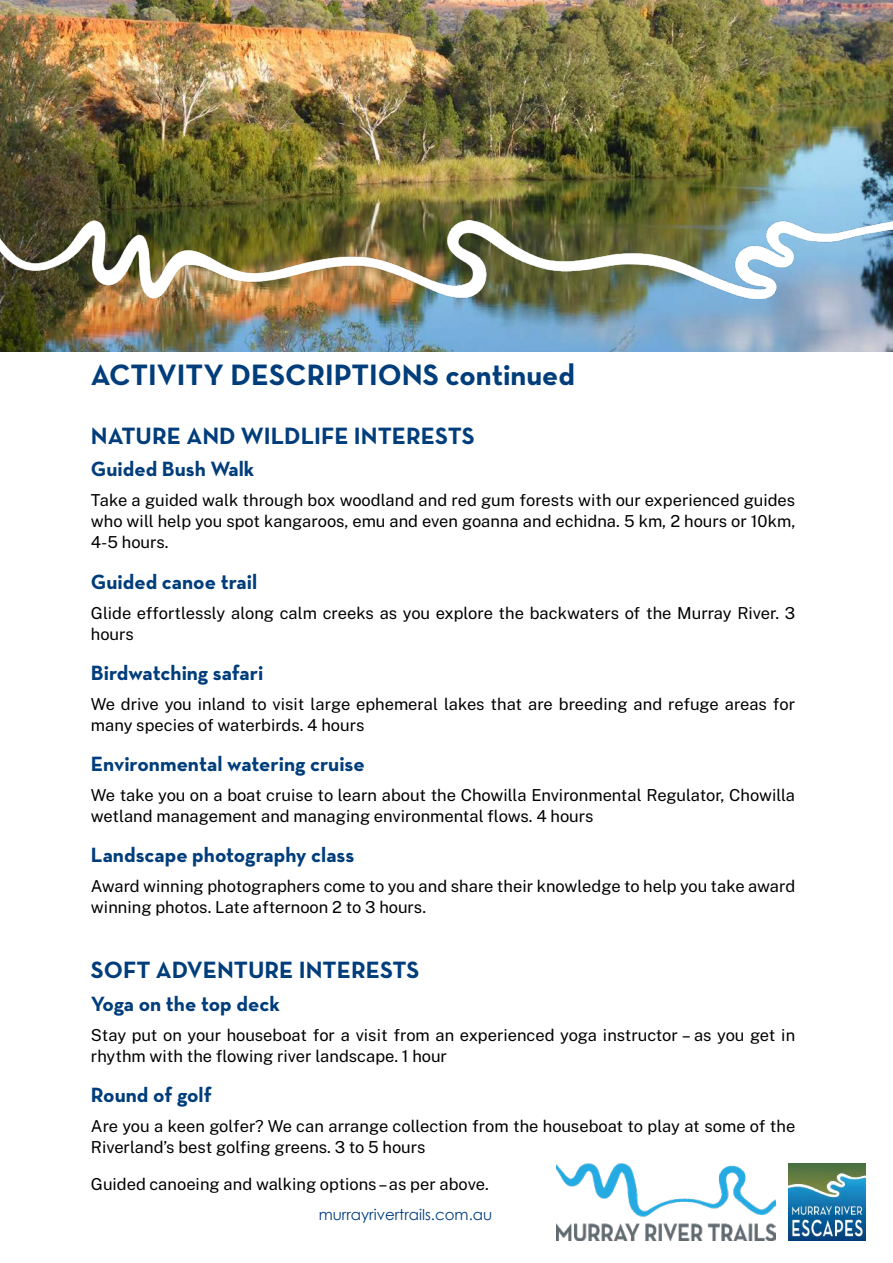
<style>
.page{position:relative;width:893px;height:1263px;background:#fff}
.page>*{position:absolute;margin:0;border:0;box-sizing:border-box;transform-origin:0 0}
.t1{font:700 30px "Neutra Text";color:#003d7b}
.t2{font:700 24px "Neutra Text";color:#003d7b}
.t3{font:700 21px "Neutra Text";color:#003d7b}
.t4{font:16.5px/21px "Public Sans";color:#000}
.t5{font:15px "Century Gothic";color:#003d7b}
</style>
<div class="page">
<img style="left:0;top:1px;width:893px;height:351px">
<img style="left:788px;top:1163px;width:78px;height:77px">
<img style="left:0;top:221px;width:893px;height:78px">
<img style="left:556px;top:1163px;width:220px;height:77px">
<h1 class="t1" style="left:91px;top:356px;width:485px">ACTIVITY DESCRIPTIONS continued</h1>
<h2 class="t2" style="left:91px;top:420px;width:385px">NATURE AND WILDLIFE INTERESTS</h2>
<p class="t3" style="left:91px;top:456px;width:165px">Guided Bush Walk</p>
<p class="t4" style="left:91px;top:489px;width:706px;text-align:justify">Take a guided walk through box woodland and red gum forests with our experienced guides who will help you spot kangaroos, emu and even goanna and echidna. 5 km, 2 hours or 10km, 4-5 hours.</p>
<p class="t3" style="left:91px;top:568px;width:168px">Guided canoe trail</p>
<p class="t4" style="left:91px;top:601px;width:706px">Glide effortlessly along calm creeks as you explore the backwaters of the Murray River. 3 hours</p>
<p class="t3" style="left:91px;top:659px;width:174px">Birdwatching safari</p>
<p class="t4" style="left:91px;top:692px;width:706px">We drive you inland to visit large ephemeral lakes that are breeding and refuge areas for many species of waterbirds. 4 hours</p>
<p class="t3" style="left:91px;top:751px;width:275px">Environmental watering cruise</p>
<p class="t4" style="left:91px;top:783px;width:706px">We take you on a boat cruise to learn about the Chowilla Environmental Regulator, Chowilla wetland management and managing environmental flows. 4 hours</p>
<p class="t3" style="left:91px;top:842px;width:265px">Landscape photography class</p>
<p class="t4" style="left:91px;top:875px;width:706px">Award winning photographers come to you and share their knowledge to help you take award winning photos. Late afternoon 2 to 3 hours.</p>
<h2 class="t2" style="left:91px;top:955px;width:330px">SOFT ADVENTURE INTERESTS</h2>
<p class="t3" style="left:91px;top:990px;width:190px">Yoga on the top deck</p>
<p class="t4" style="left:91px;top:1023px;width:706px">Stay put on your houseboat for a visit from an experienced yoga instructor – as you get in rhythm with the flowing river landscape. 1 hour</p>
<p class="t3" style="left:91px;top:1081px;width:122px">Round of golf</p>
<p class="t4" style="left:91px;top:1114px;width:706px">Are you a keen golfer? We can arrange collection from the houseboat to play at some of the<br>Riverland’s best golfing greens. 3 to 5 hours</p>
<p class="t4" style="left:91px;top:1173px;width:399px">Guided canoeing and walking options – as per above.</p>
<p class="t5" style="left:319px;top:1204px;width:175px">murrayrivertrails.com.au</p>
</div>
